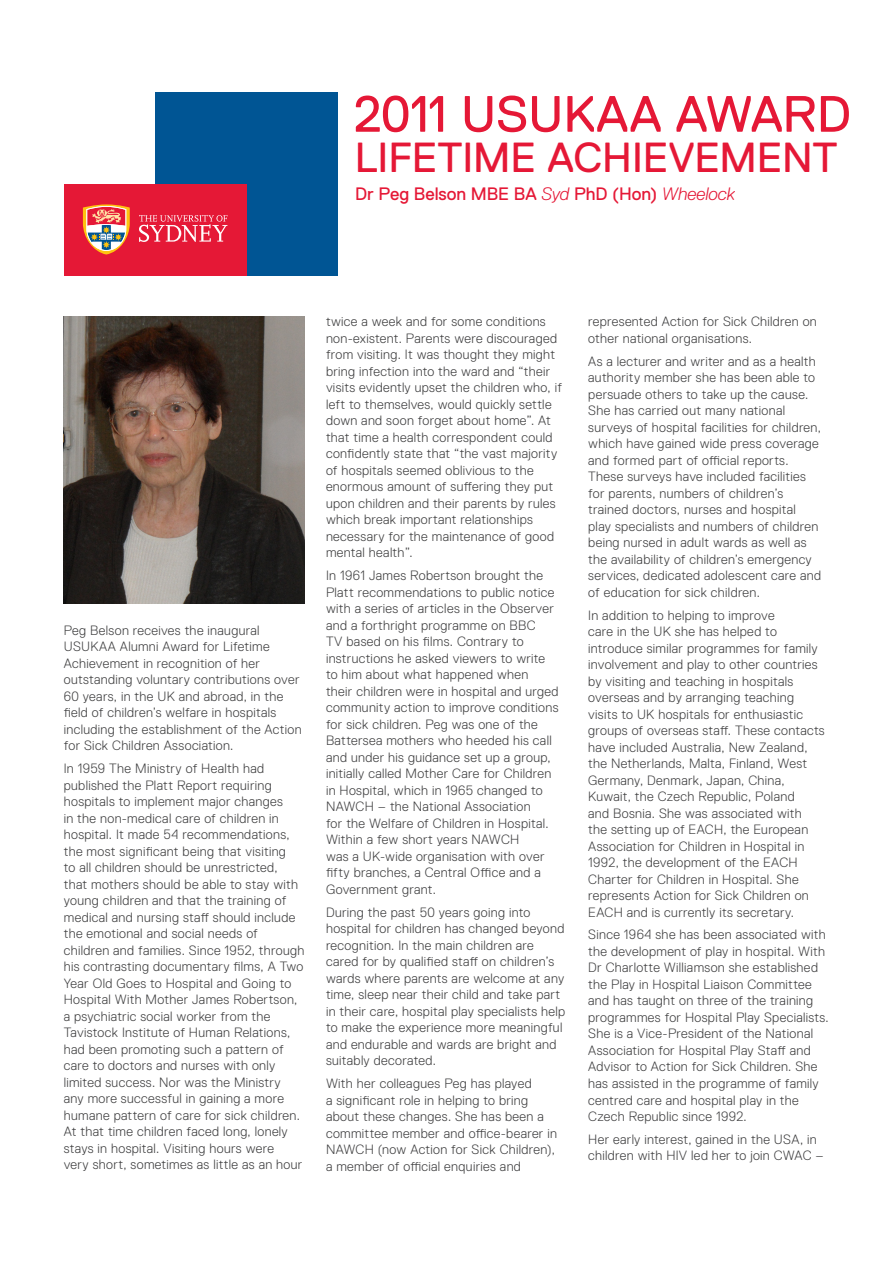
<style>
.page{position:relative;width:893px;height:1263px;background:#fff}
.page>*{position:absolute;margin:0;border:0;box-sizing:border-box;transform-origin:0 0}
._1_MAIN_HEADING{font:51px "Replica Std";letter-spacing:-.01em;color:#e51836}
._1_MAIN_HEADING-2{font:42px "Replica Std";letter-spacing:-.005em;color:#e51836}
._1_MAIN_HEADING-3{font:18px "Replica Std";letter-spacing:-.005em;color:#e51836}
._6_OVERVIEW_BODY_COP{font:300 13.5px/16.5px "Replica Std";letter-spacing:.025em;color:#3e3e3f}
.s1{font-weight:300;font-style:italic}
</style>
<div class="page">
<div style="left:155px;top:92px;width:183px;height:183px;background:#005594"></div>
<div style="left:64px;top:184px;width:183px;height:91px;background:#e51836"></div>
<svg style="left:139px;top:215px;width:88px;height:27px"></svg>
<svg style="left:83px;top:204px;width:47px;height:50px"></svg>
<img style="left:64px;top:317px;width:241px;height:287px">
<p class="_1_MAIN_HEADING" style="left:354px;top:86px;width:499px">2011 USUKAA AWARD</p>
<p class="_1_MAIN_HEADING-2" style="left:355px;top:134px;width:484px">LIFETIME ACHIEVEMENT</p>
<p class="_1_MAIN_HEADING-3" style="left:355px;top:184px;width:382px">Dr Peg Belson MBE BA <span class="s1">Syd</span> PhD (Hon) <span class="s1">Wheelock</span></p>
<p class="_6_OVERVIEW_BODY_COP" style="left:64px;top:622px;width:239px">Peg Belson receives the inaugural USUKAA Alumni Award for Lifetime Achievement in recognition of her outstanding voluntary contributions over 60 years, in the UK and abroad, in the field of children’s welfare in hospitals including the establishment of the Action for Sick Children Association.</p>
<p class="_6_OVERVIEW_BODY_COP" style="left:64px;top:760px;width:242px">In 1959 The Ministry of Health had published the Platt Report requiring hospitals to implement major changes<br>in the non-medical care of children in hospital. It made 54 recommendations, the most significant being that visiting<br>to all children should be unrestricted,<br>that mothers should be able to stay with young children and that the training of medical and nursing staff should include the emotional and social needs of children and families. Since 1952, through his contrasting documentary films, A Two Year Old Goes to Hospital and Going to Hospital With Mother James Robertson, a psychiatric social worker from the Tavistock Institute of Human Relations, had been promoting such a pattern of care to doctors and nurses with only limited success. Nor was the Ministry<br>any more successful in gaining a more humane pattern of care for sick children.<br>At that time children faced long, lonely stays in hospital. Visiting hours were<br>very short, sometimes as little as an hour</p>
<p class="_6_OVERVIEW_BODY_COP" style="left:326px;top:313px;width:237px">twice a week and for some conditions non-existent. Parents were discouraged from visiting. It was thought they might bring infection into the ward and “their visits evidently upset the children who, if left to themselves, would quickly settle down and soon forget about home”. At that time a health correspondent could confidently state that “the vast majority of hospitals seemed oblivious to the enormous amount of suffering they put upon children and their parents by rules which break important relationships necessary for the maintenance of good mental health”.</p>
<p class="_6_OVERVIEW_BODY_COP" style="left:326px;top:567px;width:234px">In 1961 James Robertson brought the Platt recommendations to public notice with a series of articles in the Observer and a forthright programme on BBC<br>TV based on his films. Contrary to instructions he asked viewers to write to him about what happened when<br>their children were in hospital and urged community action to improve conditions for sick children. Peg was one of the Battersea mothers who heeded his call and under his guidance set up a group, initially called Mother Care for Children in Hospital, which in 1965 changed to NAWCH – the National Association<br>for the Welfare of Children in Hospital.<br>Within a few short years NAWCH<br>was a UK-wide organisation with over fifty branches, a Central Office and a Government grant.</p>
<p class="_6_OVERVIEW_BODY_COP" style="left:326px;top:904px;width:241px">During the past 50 years going into hospital for children has changed beyond recognition. In the main children are cared for by qualified staff on children’s wards where parents are welcome at any time, sleep near their child and take part in their care, hospital play specialists help to make the experience more meaningful and endurable and wards are bright and suitably decorated.</p>
<p class="_6_OVERVIEW_BODY_COP" style="left:326px;top:1075px;width:232px">With her colleagues Peg has played<br>a significant role in helping to bring about these changes. She has been a committee member and office-bearer in NAWCH (now Action for Sick Children), a member of official enquiries and</p>
<p class="_6_OVERVIEW_BODY_COP" style="left:588px;top:313px;width:230px">represented Action for Sick Children on other national organisations.</p>
<p class="_6_OVERVIEW_BODY_COP" style="left:588px;top:353px;width:234px">As a lecturer and writer and as a health authority member she has been able to persuade others to take up the cause.<br>She has carried out many national surveys of hospital facilities for children, which have gained wide press coverage and formed part of official reports.<br>These surveys have included facilities for parents, numbers of children’s trained doctors, nurses and hospital play specialists and numbers of children being nursed in adult wards as well as the availability of children’s emergency services, dedicated adolescent care and of education for sick children.</p>
<p class="_6_OVERVIEW_BODY_COP" style="left:588px;top:607px;width:238px">In addition to helping to improve<br>care in the UK she has helped to introduce similar programmes for family involvement and play to other countries by visiting and teaching in hospitals overseas and by arranging teaching visits to UK hospitals for enthusiastic groups of overseas staff. These contacts have included Australia, New Zealand, the Netherlands, Malta, Finland, West Germany, Denmark, Japan, China, Kuwait, the Czech Republic, Poland<br>and Bosnia. She was associated with<br>the setting up of EACH, the European Association for Children in Hospital in 1992, the development of the EACH Charter for Children in Hospital. She represents Action for Sick Children on EACH and is currently its secretary.</p>
<p class="_6_OVERVIEW_BODY_COP" style="left:588px;top:927px;width:242px">Since 1964 she has been associated with the development of play in hospital. With Dr Charlotte Williamson she established the Play in Hospital Liaison Committee and has taught on three of the training programmes for Hospital Play Specialists.<br>She is a Vice-President of the National Association for Hospital Play Staff and Advisor to Action for Sick Children. She has assisted in the programme of family centred care and hospital play in the Czech Republic since 1992.</p>
<p class="_6_OVERVIEW_BODY_COP" style="left:588px;top:1131px;width:237px">Her early interest, gained in the USA, in children with HIV led her to join CWAC –</p>
</div>
